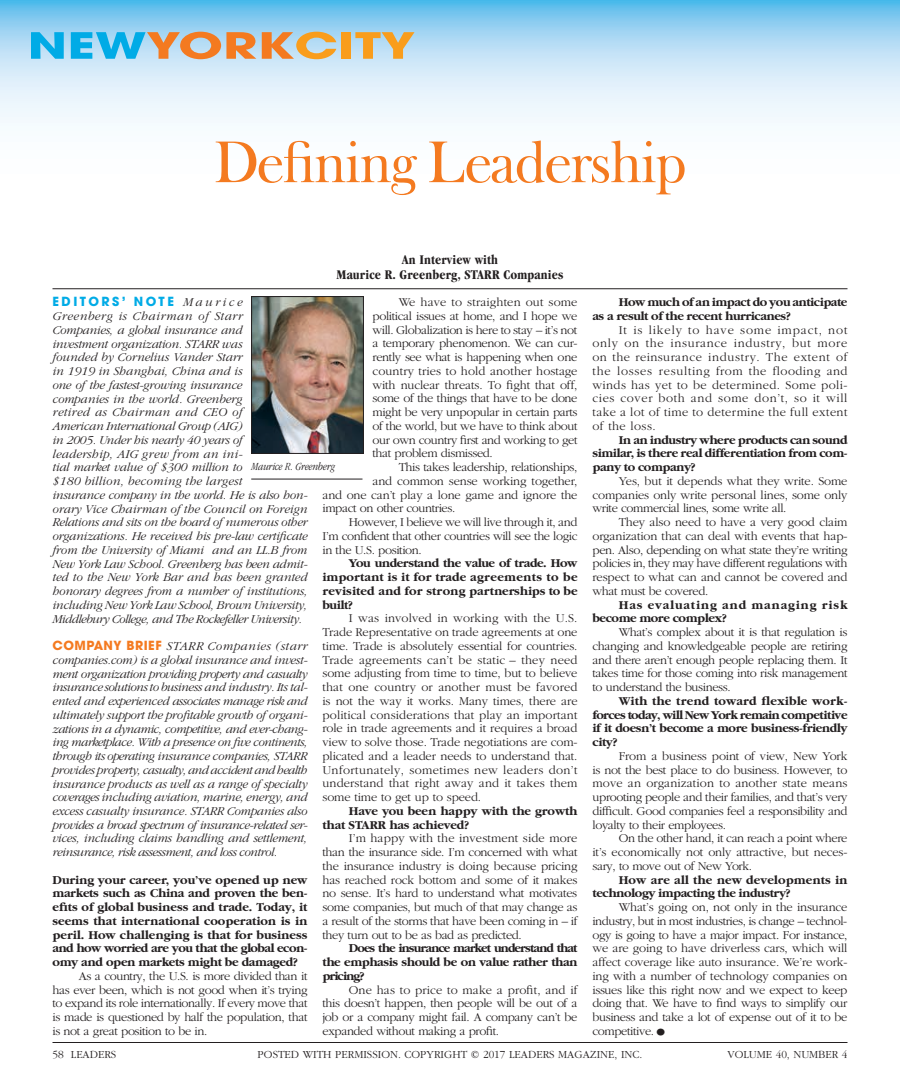
<style>
.page{position:relative;width:900px;height:1080px;background:#fff}
.page>*{position:absolute;margin:0;border:0;box-sizing:border-box;transform-origin:0 0}
.t1{font:60px "Frys Baskerville BT";letter-spacing:-.04em;color:#f47a20}
.t2{font:700 35.88px "Avant Garde";color:#f47a20;scale:1.46 1}
.t3{font:700 condensed 13.75px/15px "Garamond";letter-spacing:.01em;color:#231f20;text-align:center}
.t4{font:300 12.5px/13.8px "Garamond";letter-spacing:-.03em;color:#231f20;text-align:justify}
.t5{font:italic 300 12.5px/13.8px "Garamond";letter-spacing:-.02em;color:#231f20}
.t6{font:700 12.5px/13.8px "Garamond";letter-spacing:-.03em;color:#231f20;text-align:justify}
.t7{font:300 12.5px "Garamond";letter-spacing:-.01em;color:#231f20}
.t8{font:700 12.5px/13.8px "Garamond";letter-spacing:-.01em;color:#231f20}
.t9{font:700 12.5px/13.8px "Garamond";letter-spacing:.07em;color:#231f20}
.t10{font:700 12.5px "Avant Garde";letter-spacing:.2em;color:#00abe6}
.t11{font:300 11.25px "Garamond";color:#231f20}
.t12{font:italic 300 condensed 11.25px "Garamond";color:#231f20}
.s1{color:#00abe6}
.s2{color:#f99d1c}
.s3{font-family:"Garamond";font-weight:300;font-style:italic;color:#231f20}
.s4{font-family:"Avant Garde";font-weight:700;font-style:normal;color:#f47a20}
.s5{font-size:22.5px}
</style>
<div class="page">
<svg style="left:0;top:0;width:900px;height:123px;background:#bee1f6"></svg>
<img style="left:253px;top:298px;width:109px;height:154px">
<div style="left:251px;top:296px;width:113px;height:158px;border:1px solid #231f20"></div>
<hr style="left:251px;top:479px;width:111px;height:1px;background:#231f20">
<hr style="left:52px;top:288px;width:796px;height:1px;background:#231f20">
<hr style="left:52px;top:1042px;width:796px;height:1px;background:#231f20">
<h2 class="t2" style="left:28px;top:22px;width:267px"><span class="s1">NEW</span>YORK<span class="s2">CITY</span></h2>
<h1 class="t1" style="left:213px;top:125px;width:475px">Defining Leadership</h1>
<p class="t3" style="left:337px;top:252px;width:228px">An Interview with<br>Maurice R. Greenberg, STARR Companies</p>
<p class="t10" style="left:52px;top:294px;width:192px">EDITORS’ NOTE <span class="s3">Maurice</span></p>
<p class="t5" style="left:52px;top:309px;width:257px">Greenberg is Chairman of Starr<br>Companies, a global insurance and<br>investment organization. STARR was<br>founded by Cornelius Vander Starr<br>in 1919 in Shanghai, China and is<br>one of the fastest-growing insurance<br>companies in the world. Greenberg<br>retired as Chairman and CEO of<br>American International Group (AIG)<br>in 2005. Under his nearly 40 years of<br>leadership, AIG grew from an ini-<br>tial market value of $300 million to<br>$180 billion, becoming the largest<br>insurance company in the world. He is also hon&shy;orary Vice Chairman of the Council on Foreign Relations and sits on the board of numerous other organizations. He received his pre-law certificate from the University of Miami and an LL.B from New York Law School. Greenberg has been admit&shy;ted to the New York Bar and has been granted honorary degrees from a number of institutions, including New York Law School, Brown University, Middlebury College, and The Rockefeller University.</p>
<p class="t5" style="left:52px;top:639px;width:258px"><span class="s4">COMPANY BRIEF</span> STARR Companies (starr companies.com) is a global insurance and invest&shy;ment organization providing property and casualty insurance solutions to business and industry. Its tal&shy;ented and experienced associates manage risk and ultimately support the profitable growth of organi&shy;zations in a dynamic, competitive, and ever-chang&shy;ing marketplace. With a presence on five continents, through its operating insurance companies, STARR provides property, casualty, and accident and health insurance products as well as a range of specialty coverages including aviation, marine, energy, and excess casualty insurance. STARR Companies also provides a broad spectrum of insurance-related ser&shy;vices, including claims handling and settlement, reinsurance, risk assessment, and loss control.</p>
<p class="t6" style="left:52px;top:873px;width:257px">During your career, you’ve opened up new markets such as China and proven the ben&shy;efits of global business and trade. Today, it seems that international cooperation is in peril. How challenging is that for business and how worried are you that the global econ&shy;omy and open markets might be damaged?</p>
<p class="t4" style="left:52px;top:969px;width:257px;text-indent:26px">As a country, the U.S. is more divided than it has ever been, which is not good when it’s trying to expand its role internationally. If every move that is made is questioned by half the population, that is not a great position to be in.</p>
<p class="t4" style="left:372px;top:296px;width:207px;text-indent:26px">We have to straighten out some political issues at home, and I hope we will. Globalization is here to stay – it’s not a temporary phenomenon. We can cur&shy;rently see what is happening when one country tries to hold another hostage with nuclear threats. To fight that off, some of the things that have to be done might be very unpopular in certain parts of the world, but we have to think about our own country first and working to get that problem dismissed.</p>
<p class="t4" style="left:399px;top:461px;width:180px">This takes leadership, relationships,</p>
<p class="t7" style="left:372px;top:474px;width:206px">and common sense working together,</p>
<p class="t7" style="left:322px;top:488px;width:257px">and one can’t play a lone game and ignore the</p>
<p class="t4" style="left:322px;top:502px;width:134px">impact on other countries.</p>
<p class="t4" style="left:349px;top:516px;width:230px">However, I believe we will live through it, and</p>
<p class="t4" style="left:322px;top:529px;width:256px">I’m confident that other countries will see the logic</p>
<p class="t4" style="left:322px;top:543px;width:101px">in the U.S. position.</p>
<p class="t6" style="left:322px;top:557px;width:257px;text-indent:26px">You understand the value of trade. How important is it for trade agreements to be revisited and for strong partnerships to be built?</p>
<p class="t4" style="left:322px;top:612px;width:257px;text-indent:26px">I was involved in working with the U.S.<br>Trade Representative on trade agreements at one time. Trade is absolutely essential for countries.<br>Trade agreements can’t be static – they need some adjusting from time to time, but to believe that one country or another must be favored is not the way it works. Many times, there are political considerations that play an important role in trade agreements and it requires a broad view to solve those. Trade negotiations are com&shy;plicated and a leader needs to understand that.<br>Unfortunately, sometimes new leaders don’t understand that right away and it takes them some time to get up to speed.</p>
<p class="t8" style="left:322px;top:804px;width:257px;text-indent:26px">Have you been happy with the growth that STARR has achieved?</p>
<p class="t4" style="left:322px;top:832px;width:257px;text-indent:26px">I’m happy with the investment side more than the insurance side. I’m concerned with what the insurance industry is doing because pricing has reached rock bottom and some of it makes no sense. It’s hard to understand what motivates some companies, but much of that may change as a result of the storms that have been coming in – if they turn out to be as bad as predicted.</p>
<p class="t6" style="left:322px;top:942px;width:257px;text-indent:26px">Does the insurance market understand that the emphasis should be on value rather than pricing?</p>
<p class="t4" style="left:322px;top:983px;width:257px;text-indent:26px">One has to price to make a profit, and if this doesn’t happen, then people will be out of a job or a company might fail. A company can’t be expanded without making a profit.</p>
<p class="t12" style="left:251px;top:460px;width:85px">Maurice R. Greenberg</p>
<p class="t6" style="left:593px;top:296px;width:256px;text-indent:26px">How much of an impact do you anticipate as a result of the recent hurricanes?</p>
<p class="t4" style="left:593px;top:323px;width:257px;text-indent:26px">It is likely to have some impact, not only on the insurance industry, but more on the reinsurance industry. The extent of the losses resulting from the flooding and winds has yet to be determined. Some poli&shy;cies cover both and some don’t, so it will take a lot of time to determine the full extent of the loss.</p>
<p class="t6" style="left:593px;top:433px;width:257px;text-indent:26px">In an industry where products can sound similar, is there real differentiation from com&shy;pany to company?</p>
<p class="t4" style="left:593px;top:474px;width:257px;text-indent:26px">Yes, but it depends what they write. Some companies only write personal lines, some only write commercial lines, some write all.</p>
<p class="t4" style="left:593px;top:516px;width:257px;text-indent:26px">They also need to have a very good claim organization that can deal with events that hap&shy;pen. Also, depending on what state they’re writing policies in, they may have different regulations with respect to what can and cannot be covered and what must be covered.</p>
<p class="t9" style="left:593px;top:598px;width:256px;text-indent:26px">Has evaluating and managing risk become more complex?</p>
<p class="t4" style="left:593px;top:626px;width:257px;text-indent:26px">What’s complex about it is that regulation is changing and knowledgeable people are retiring and there aren’t enough people replacing them. It takes time for those coming into risk management to understand the business.</p>
<p class="t6" style="left:593px;top:694px;width:257px;text-indent:26px">With the trend toward flexible work&shy;forces today, will New York remain competitive if it doesn’t become a more business-friendly city?</p>
<p class="t4" style="left:593px;top:749px;width:257px;text-indent:26px">From a business point of view, New York is not the best place to do business. However, to move an organization to another state means uprooting people and their families, and that’s very difficult. Good companies feel a responsibility and loyalty to their employees.</p>
<p class="t4" style="left:593px;top:832px;width:257px;text-indent:26px">On the other hand, it can reach a point where it’s economically not only attractive, but neces&shy;sary, to move out of New York.</p>
<p class="t6" style="left:593px;top:873px;width:257px;text-indent:26px">How are all the new developments in technology impacting the industry?</p>
<p class="t4" style="left:593px;top:901px;width:257px;text-indent:26px">What’s going on, not only in the insurance industry, but in most industries, is change – technol&shy;ogy is going to have a major impact. For instance, we are going to have driverless cars, which will affect coverage like auto insurance. We’re work&shy;ing with a number of technology companies on issues like this right now and we expect to keep doing that. We have to find ways to simplify our business and take a lot of expense out of it to be competitive.<span class="s5">•</span></p>
<p class="t11" style="left:52px;top:1048px;width:65px">58 LEADERS</p>
<p class="t11" style="left:258px;top:1048px;width:386px">POSTED WITH PERMISSION. COPYRIGHT © 2017 LEADERS MAGAZINE, INC.</p>
<p class="t11" style="left:728px;top:1048px;width:121px">VOLUME 40, NUMBER 4</p>
</div>
